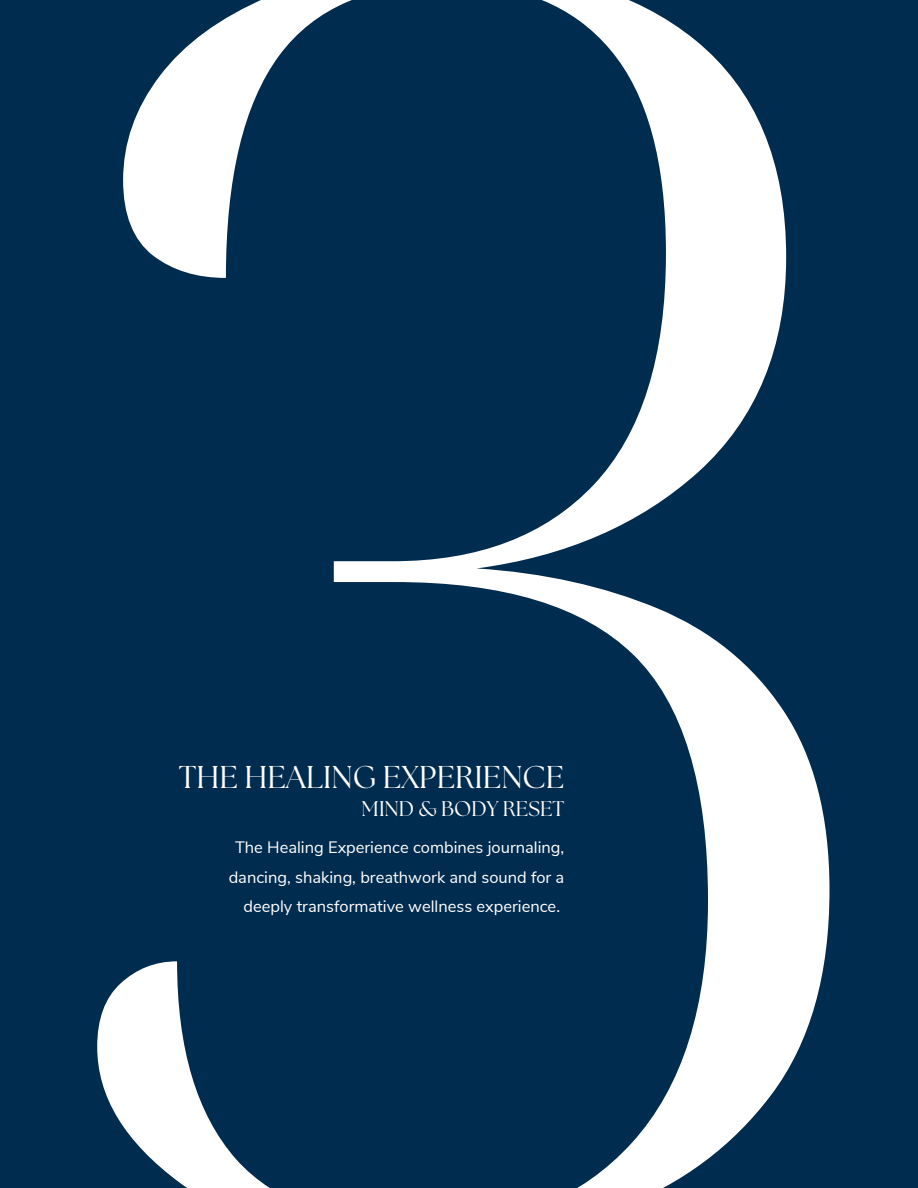
<style>
.page{position:relative;width:918px;height:1188px;background:#002c4f}
.page>*{position:absolute;margin:0;border:0;box-sizing:border-box;transform-origin:0 0}
.t1{font:300 1739.85px "Noto Serif Display";color:#fff}
.t2{font:31.5px "The Seasons";color:#fff}
.t3{font:21.15px "The Seasons";color:#fff}
.t4{font:16.5px/29.2px "Nunito Sans";color:#fff;text-align:right}
</style>
<div class="page">
<h1 class="t1" style="left:-30px;top:-577px;width:974px">3</h1>
<h2 class="t2" style="left:179px;top:756px;width:387px">THE HEALING EXPERIENCE</h2>
<p class="t3" style="left:361px;top:794px;width:204px">MIND &amp; BODY RESET</p>
<p class="t4" style="left:229px;top:832px;width:337px">The Healing Experience combines journaling, dancing, shaking, breathwork and sound for a deeply transformative wellness experience.</p>
</div>
